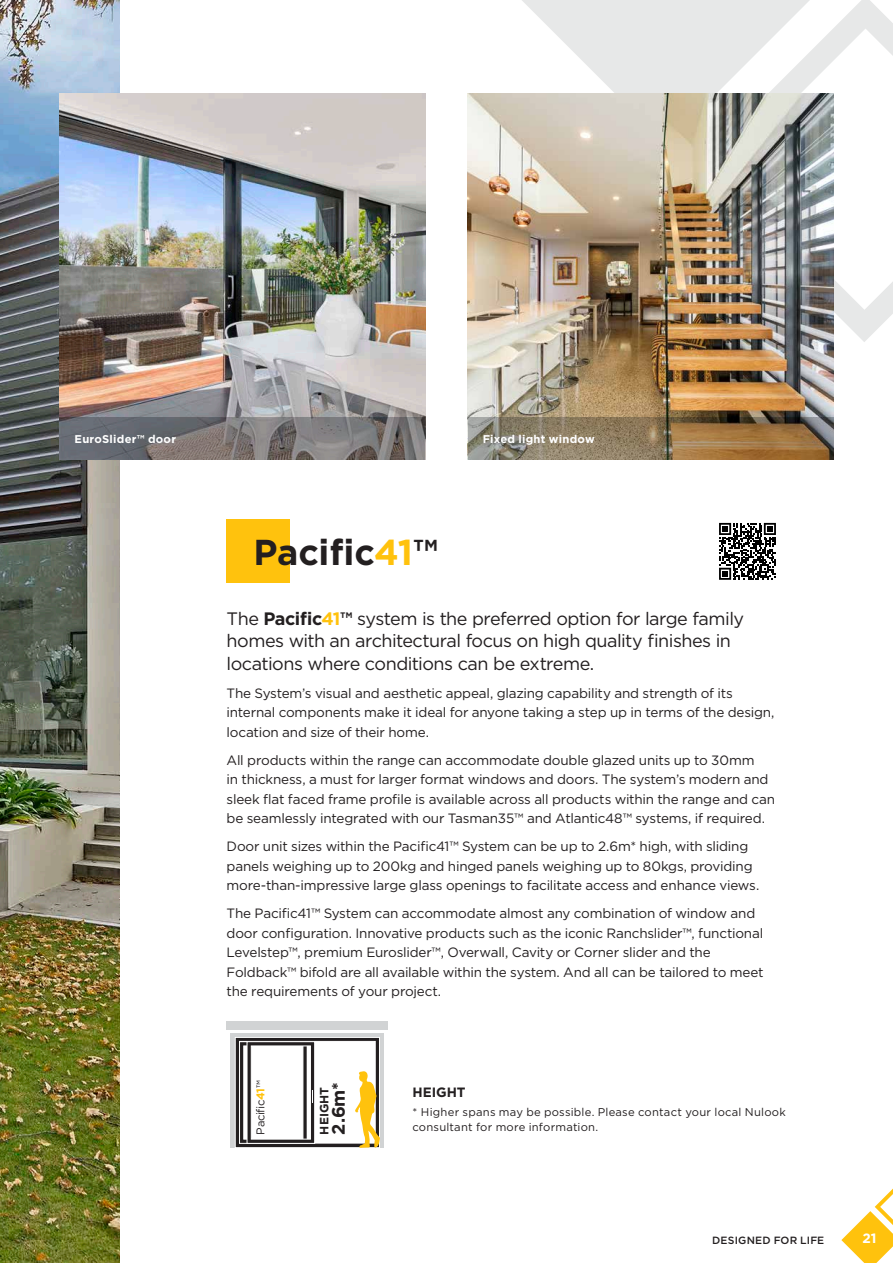
<style>
.page{position:relative;width:893px;height:1263px;background:#fff}
.page>*{position:absolute;margin:0;border:0;box-sizing:border-box;transform-origin:0 0}
.t1{font:700 36px "Gotham";letter-spacing:-.01em;color:#231f20}
.t2{font:18px/22.5px "Gotham";letter-spacing:-.03em;color:#231f20}
.t3{font:700 18px "Gotham";color:#231f20}
.t4{font:13.5px/19.5px "Gotham";letter-spacing:-.015em;color:#231f20}
.t5{font:700 13.5px "Gotham";color:#231f20}
.t6{font:700 13.5px "Gotham";color:#fff}
.t7{font:700 12px "Gotham";letter-spacing:.005em;color:#231f20}
.t8{font:11.25px/15px "Gotham";letter-spacing:.02em;color:#231f20}
.t9{font:700 11.25px "Gotham";letter-spacing:.02em;color:#fff}
.t10{font:500 10.5px "Gotham";letter-spacing:.02em;color:#231f20}
.s1{color:#ffc20d}
.s2{font-weight:700}
.s3{font-weight:700;color:#ffc20d}
</style>
<div class="page">
<svg style="left:521px;top:0;width:171px;height:94px"></svg>
<svg style="left:692px;top:0;width:201px;height:342px"></svg>
<img style="left:468px;top:94px;width:365px;height:323px">
<img style="left:0;top:0;width:119px;height:1263px">
<svg style="left:468px;top:417px;width:365px;height:42px;background:#8d7758"></svg>
<div style="left:227px;top:519px;width:63px;height:64px;background:#ffc20d"></div>
<img style="left:60px;top:94px;width:365px;height:323px">
<svg style="left:60px;top:417px;width:365px;height:42px;background:#757274"></svg>
<svg style="left:719px;top:523px;width:57px;height:57px"></svg>
<div style="left:231px;top:1033px;width:153px;height:115px;background:#d1d3d4"></div>
<div style="left:227px;top:1021px;width:161px;height:9px;background:#d1d3d4"></div>
<svg style="left:237px;top:1039px;width:141px;height:107px"></svg>
<div style="left:235px;top:1037px;width:145px;height:111px;border:1px solid #fff"></div>
<div style="left:239px;top:1041px;width:136px;height:102px;background:#fff"></div>
<svg style="left:241px;top:1043px;width:6px;height:98px"></svg>
<div style="left:239px;top:1041px;width:68px;height:102px;border:1px solid #fff"></div>
<div style="left:244px;top:1046px;width:59px;height:93px;background:#fff"></div>
<svg style="left:355px;top:1071px;width:25px;height:77px"></svg>
<svg style="left:247px;top:1041px;width:68px;height:103px"></svg>
<svg style="left:841px;top:1188px;width:52px;height:75px"></svg>
<p class="t9" style="left:75px;top:431px;width:103px">EuroSlider™ door</p>
<h1 class="t1" style="left:254px;top:528px;width:186px">Pacific<span class="s1">41</span>™</h1>
<p class="t9" style="left:483px;top:431px;width:113px">Fixed light window</p>
<h2 class="t2" style="left:227px;top:607px;width:519px">The <span class="s2">Pacific</span><span class="s3">41</span><span class="s2">™</span> system is the preferred option for large family homes with an architectural focus on high quality finishes in locations where conditions can be extreme.</h2>
<p class="t4" style="left:227px;top:683px;width:549px">The System’s visual and aesthetic appeal, glazing capability and strength of its internal components make it ideal for anyone taking a step up in terms of the design, location and size of their home.</p>
<p class="t4" style="left:227px;top:750px;width:550px">All products within the range can accommodate double glazed units up to 30mm<br>in thickness, a must for larger format windows and doors. The system’s modern and sleek flat faced frame profile is available across all products within the range and can be seamlessly integrated with our Tasman35™ and Atlantic48™ systems, if required.</p>
<p class="t4" style="left:227px;top:836px;width:534px">Door unit sizes within the Pacific41™ System can be up to 2.6m* high, with sliding panels weighing up to 200kg and hinged panels weighing up to 80kgs, providing more-than-impressive large glass openings to facilitate access and enhance views.</p>
<p class="t4" style="left:227px;top:903px;width:538px">The Pacific41™ System can accommodate almost any combination of window and door configuration. Innovative products such as the iconic Ranchslider™, functional Levelstep™, premium Euroslider™, Overwall, Cavity or Corner slider and the Foldback™ bifold are all available within the system. And all can be tailored to meet the requirements of your project.</p>
<p class="t8" style="left:253px;top:1134px;width:56px;rotate:-90deg">Pacific<span class="s3">41</span>™</p>
<p class="t7" style="left:316px;top:1134px;width:49px;rotate:-90deg">HEIGHT</p>
<h2 class="t3" style="left:327px;top:1134px;width:53px;rotate:-90deg">2.6m*</h2>
<p class="t5" style="left:412px;top:1083px;width:55px">HEIGHT</p>
<p class="t8" style="left:412px;top:1104px;width:375px">* Higher spans may be possible. Please contact your local Nulook consultant for more information.</p>
<p class="t10" style="left:712px;top:1233px;width:114px">DESIGNED FOR LIFE</p>
<p class="t6" style="left:862px;top:1229px;width:16px">21</p>
</div>
